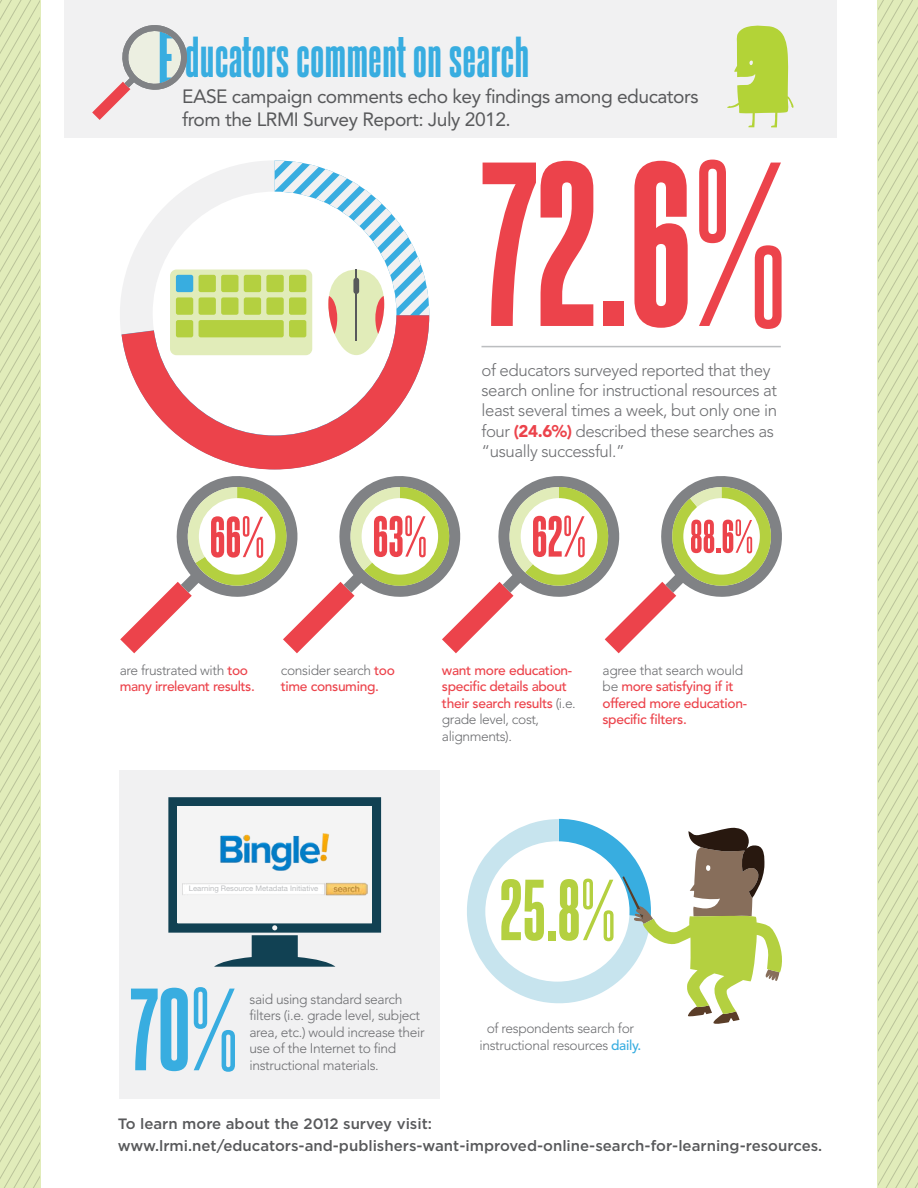
<style>
.page{position:relative;width:918px;height:1188px;background:#fff}
.page>*{position:absolute;margin:0;border:0;box-sizing:border-box;transform-origin:0 0}
.t1{font:49.05px "Steelfish Eb";color:#38ade0}
.t2{font:19.2px/23px "Avenir LT Std";letter-spacing:-.025em;color:#58595b}
.t3{font:300 16.8px/20.2px "Avenir LT Std";letter-spacing:-.025em;color:#6d6e71}
.Body_Copy{font:500 15px/22.5px "Gotham";color:#58595b}
.t4{font:500 13.8px/16.5px "Avenir LT Std";letter-spacing:-.025em;color:#ec434b}
.t5{font:300 13.8px/16.5px "Avenir LT Std";letter-spacing:-.025em;color:#6d6e71}
.t6{font:7.65px "Helvetica Neue LT Std";color:#bcbec0}
.s1{color:#f1f1f2}
.s2{font-weight:900;color:#ec434b}
.s3{font-weight:300;color:#6d6e71}
.s4{font-weight:500;color:#38ade0}
</style>
<div class="page">
<svg style="left:0;top:0;width:40px;height:1188px;background:#dce7b6"></svg>
<svg style="left:878px;top:0;width:40px;height:1188px;background:#dce7b6"></svg>
<div style="left:65px;top:0;width:772px;height:138px;background:#f1f1f2"></div>
<svg style="left:727px;top:25px;width:67px;height:102px"></svg>
<div style="left:120px;top:770px;width:320px;height:328px;background:#f1f1f2"></div>
<hr style="left:481px;top:346px;width:300px;height:1px;background:#bcbec0">
<svg style="left:125px;top:355px;width:299px;height:115px"></svg>
<svg style="left:120px;top:160px;width:310px;height:195px"></svg>
<svg style="left:483px;top:161px;width:110px;height:165px"></svg>
<div style="left:603px;top:301px;width:20px;height:25px;background:#ec434b"></div>
<svg style="left:634px;top:161px;width:54px;height:167px"></svg>
<svg style="left:699px;top:160px;width:83px;height:169px"></svg>
<svg style="left:131px;top:988px;width:57px;height:83px"></svg>
<svg style="left:194px;top:987px;width:41px;height:85px"></svg>
<svg style="left:120px;top:476px;width:662px;height:177px"></svg>
<svg style="left:168px;top:797px;width:213px;height:170px"></svg>
<div style="left:178px;top:806px;width:194px;height:117px;background:#f4f4f4"></div>
<img style="left:183px;top:833px;width:184px;height:62px">
<svg style="left:467px;top:819px;width:315px;height:205px"></svg>
<svg style="left:92px;top:25px;width:95px;height:95px"></svg>
<p class="t1" style="left:171px;top:27px;width:360px"><span class="s1">E</span>ducators comment on search</p>
<p class="t2" style="left:182px;top:85px;width:518px">EASE campaign comments echo key findings among educators from the LRMI Survey Report: July 2012.</p>
<p class="t3" style="left:481px;top:360px;width:297px">of educators surveyed reported that they search online for instructional resources at least several times a week, but only one in four <span class="s2">(24.6%)</span> described these searches as “usually successful.”</p>
<p class="t4" style="left:120px;top:662px;width:137px"><span class="s3">are frustrated with</span> too many irrelevant results.</p>
<p class="t4" style="left:281px;top:662px;width:116px"><span class="s3">consider search</span> too time consuming.</p>
<p class="t4" style="left:442px;top:662px;width:135px">want more education&shy;specific details about their search results <span class="s3">(i.e. grade level, cost, alignments).</span></p>
<p class="t4" style="left:603px;top:662px;width:146px"><span class="s3">agree that search would be</span> more satisfying if it offered more education&shy;specific filters.</p>
<p class="t6" style="left:189px;top:883px;width:131px">Learning Resource Metadata Initiative</p>
<p class="t5" style="left:249px;top:991px;width:177px">said using standard search filters (i.e. grade level, subject area, etc.) would increase their use of the Internet to find instructional materials.</p>
<p class="t5" style="left:479px;top:1020px;width:164px;text-align:center">of respondents search for instructional resources <span class="s4">daily.</span></p>
<p class="Body_Copy" style="left:118px;top:1112px;width:706px">To learn more about the 2012 survey visit: www.lrmi.net/educators-and-publishers-want-improved-online-search-for-learning-resources.</p>
</div>
